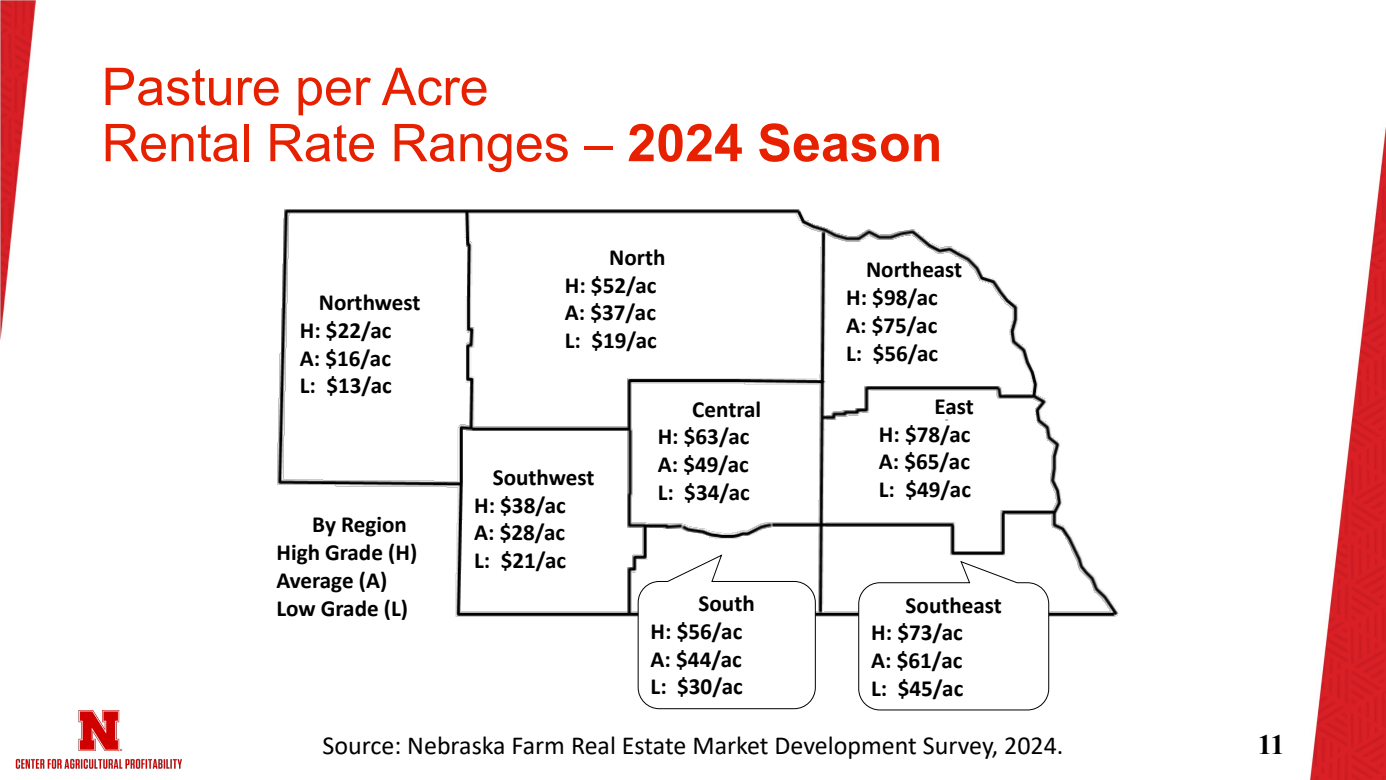
<style>
.page{position:relative;width:1386px;height:780px;background:#fff}
.page>*{position:absolute;margin:0;border:0;box-sizing:border-box;transform-origin:0 0}
.t1{font:51.98px/56.2px "Arial";color:#e72000}
.t2{font:700 28px "Times New Roman";color:#000}
.t3{font:25.99px "Calibri";color:#000}
.t4{font:700 23.1px "Calibri";color:#000}
.s1{font-weight:700}
</style>
<div class="page">
<img style="left:0;top:0;width:1385px;height:779px">
<img style="left:1px;top:710px;width:193px;height:63px">
<img style="left:245px;top:197px;width:896px;height:437px">
<svg style="left:637px;top:553px;width:179px;height:156px"></svg>
<svg style="left:857px;top:560px;width:192px;height:150px"></svg>
<h2 class="t1" style="left:102px;top:58px;width:842px">Pasture per Acre<br>Rental Rate Ranges – <span class="s1">2024 Season</span></h2>
<p class="t4" style="left:609px;top:241px;width:58px">North</p>
<p class="t4" style="left:564px;top:268px;width:93px">H: $52/ac</p>
<p class="t4" style="left:564px;top:296px;width:93px">A: $37/ac</p>
<p class="t4" style="left:564px;top:324px;width:94px">L: $19/ac</p>
<p class="t4" style="left:866px;top:253px;width:98px">Northeast</p>
<p class="t4" style="left:846px;top:281px;width:93px">H: $98/ac</p>
<p class="t4" style="left:846px;top:308px;width:93px">A: $75/ac</p>
<p class="t4" style="left:846px;top:336px;width:94px">L: $56/ac</p>
<p class="t4" style="left:934px;top:390px;width:41px">East</p>
<p class="t4" style="left:878px;top:417px;width:93px">H: $78/ac</p>
<p class="t4" style="left:878px;top:445px;width:93px">A: $65/ac</p>
<p class="t4" style="left:878px;top:473px;width:94px">L: $49/ac</p>
<p class="t4" style="left:319px;top:286px;width:103px">Northwest</p>
<p class="t4" style="left:300px;top:314px;width:93px">H: $22/ac</p>
<p class="t4" style="left:300px;top:341px;width:93px">A: $16/ac</p>
<p class="t4" style="left:300px;top:369px;width:94px">L: $13/ac</p>
<p class="t4" style="left:692px;top:392px;width:70px">Central</p>
<p class="t4" style="left:657px;top:420px;width:93px">H: $63/ac</p>
<p class="t4" style="left:657px;top:447px;width:93px">A: $49/ac</p>
<p class="t4" style="left:657px;top:475px;width:94px">L: $34/ac</p>
<p class="t4" style="left:493px;top:461px;width:103px">Southwest</p>
<p class="t4" style="left:474px;top:488px;width:93px">H: $38/ac</p>
<p class="t4" style="left:474px;top:516px;width:93px">A: $28/ac</p>
<p class="t4" style="left:474px;top:544px;width:94px">L: $21/ac</p>
<p class="t4" style="left:312px;top:508px;width:96px">By Region</p>
<p class="t4" style="left:276px;top:536px;width:142px">High Grade (H)</p>
<p class="t4" style="left:276px;top:563px;width:112px">Average (A)</p>
<p class="t4" style="left:276px;top:591px;width:133px">Low Grade (L)</p>
<p class="t4" style="left:698px;top:587px;width:58px">South</p>
<p class="t4" style="left:650px;top:614px;width:93px">H: $56/ac</p>
<p class="t4" style="left:650px;top:642px;width:93px">A: $44/ac</p>
<p class="t4" style="left:650px;top:670px;width:94px">L: $30/ac</p>
<p class="t4" style="left:905px;top:588px;width:98px">Southeast</p>
<p class="t4" style="left:871px;top:616px;width:93px">H: $73/ac</p>
<p class="t4" style="left:871px;top:643px;width:93px">A: $61/ac</p>
<p class="t4" style="left:871px;top:671px;width:94px">L: $45/ac</p>
<p class="t3" style="left:322px;top:726px;width:742px">Source: Nebraska Farm Real Estate Market Development Survey, 2024.</p>
<p class="t2" style="left:1257px;top:724px;width:28px">11</p>
</div>
